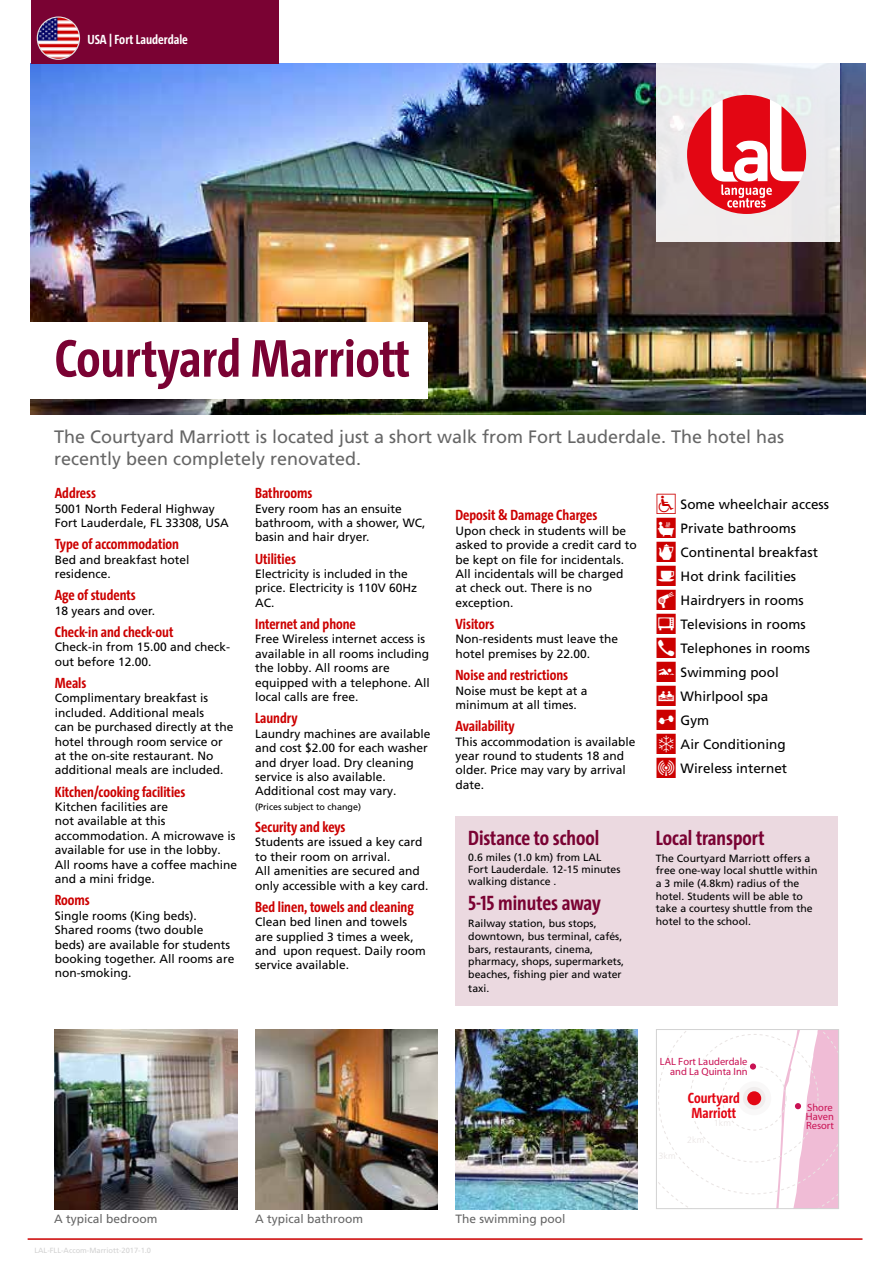
<style>
.page{position:relative;width:893px;height:1263px;background:#fff}
.page>*{position:absolute;margin:0;border:0;box-sizing:border-box;transform-origin:0 0}
.t1{font:700 54px "The Sans Cd LF7";color:#7a0233}
.t2{font:700 21px "The Sans Cd LF7";color:#7a0233}
.t3{font:18px/21.6px "Frutiger LT Pro";color:#666}
.t4{font:700 15px "The Sans Cd LF7";color:#c00}
.t5{font:700 15px/15px "The Sans Cd LF7";color:#e30613}
.t6{font:13.5px/24px "Frutiger LT Pro";color:#000}
.t7{font:700 13.5px "The Sans Cd LF7";color:#fff}
.t8{font:12px/14.4px "Frutiger LT Pro";color:#000}
.t9{font:12px "Frutiger LT Pro";color:#666}
.t10{font:10.5px/12.6px "Frutiger LT Pro";color:#000}
.t11{font:10.5px/9px "The Sans Cd LF5";color:#c91254}
.t12{font:9px "Frutiger LT Pro";color:#000}
.t13{font:7.5px "Frutiger LT Pro";color:#d2d2d2}
</style>
<div class="page">
<img style="left:30px;top:64px;width:835px;height:351px">
<svg style="left:658px;top:1031px;width:179px;height:176px"></svg>
<div style="left:737px;top:1081px;width:34px;height:34px;background:#f9f8f8;border-radius:50%"></div>
<svg style="left:743px;top:1087px;width:22px;height:22px"></svg>
<div style="left:747px;top:1091px;width:14px;height:14px;background:#e30613;border-radius:50%"></div>
<div style="left:794px;top:1102px;width:8px;height:8px;background:#c91254;border-radius:50%"></div>
<div style="left:793px;top:1101px;width:10px;height:10px;border:2px solid #fff;border-radius:50%"></div>
<div style="left:749px;top:1063px;width:8px;height:7px;background:#c91254;border-radius:50%"></div>
<div style="left:748px;top:1062px;width:10px;height:9px;border:2px solid #fff;border-radius:50%"></div>
<div style="left:656px;top:1029px;width:183px;height:180px;border:1px solid #d2d2d2"></div>
<div style="left:455px;top:816px;width:383px;height:190px;background:#ebd9e0"></div>
<img style="left:54px;top:1029px;width:183px;height:180px">
<img style="left:255px;top:1029px;width:182px;height:180px">
<img style="left:455px;top:1029px;width:183px;height:180px">
<hr style="left:28px;top:1238px;width:834px;height:2px;background:#c00">
<div style="left:0;top:322px;width:427px;height:77px;background:#fff"></div>
<div style="left:656px;top:0;width:183px;height:241px;background:linear-gradient(to bottom,#fbfcfd,#e5e4e5)"></div>
<svg style="left:687px;top:95px;width:119px;height:119px"></svg>
<div style="left:31px;top:0;width:247px;height:64px;background:#7a0233"></div>
<img style="left:37px;top:17px;width:43px;height:42px;border-radius:21px">
<div style="left:37px;top:16px;width:43px;height:44px;border:1px solid #e3e3e3;border-radius:50%"></div>
<p class="t7" style="left:87px;top:30px;width:102px">USA | Fort Lauderdale</p>
<h1 class="t1" style="left:55px;top:324px;width:357px">Courtyard Marriott</h1>
<h3 class="t3" style="left:54px;top:426px;width:732px">The Courtyard Marriott is located just a short walk from Fort Lauderdale. The hotel has recently been completely renovated.</h3>
<p class="t4" style="left:55px;top:483px;width:43px">Address</p>
<p class="t8" style="left:55px;top:501px;width:176px">5001 North Federal Highway<br>Fort Lauderdale, FL 33308, USA</p>
<p class="t4" style="left:55px;top:534px;width:126px">Type of accommodation</p>
<p class="t8" style="left:55px;top:552px;width:136px">Bed and breakfast hotel residence.</p>
<p class="t4" style="left:55px;top:586px;width:83px">Age of students</p>
<p class="t8" style="left:55px;top:603px;width:102px">18 years and over.</p>
<p class="t4" style="left:55px;top:622px;width:120px">Check-in and check-out</p>
<p class="t8" style="left:55px;top:640px;width:177px">Check-in from 15.00 and check&shy;out before 12.00.</p>
<p class="t4" style="left:55px;top:673px;width:33px">Meals</p>
<p class="t8" style="left:55px;top:691px;width:180px">Complimentary breakfast is included. Additional meals<br>can be purchased directly at the hotel through room service or at the on-site restaurant. No additional meals are included.</p>
<p class="t4" style="left:55px;top:782px;width:132px">Kitchen/cooking facilities</p>
<p class="t8" style="left:55px;top:800px;width:184px">Kitchen facilities are<br>not available at this accommodation. A microwave is available for use in the lobby.<br>All rooms have a coffee machine and a mini fridge.</p>
<p class="t4" style="left:55px;top:891px;width:37px">Rooms</p>
<p class="t8" style="left:55px;top:908px;width:181px">Single rooms (King beds).<br>Shared rooms (two double beds) are available for students booking together. All rooms are non-smoking.</p>
<p class="t4" style="left:255px;top:483px;width:59px">Bathrooms</p>
<p class="t8" style="left:255px;top:501px;width:172px">Every room has an ensuite bathroom, with a shower, WC, basin and hair dryer.</p>
<p class="t4" style="left:255px;top:549px;width:42px">Utilities</p>
<p class="t8" style="left:255px;top:567px;width:164px">Electricity is included in the price. Electricity is 110V 60Hz<br>AC.</p>
<p class="t4" style="left:255px;top:614px;width:102px">Internet and phone</p>
<p class="t8" style="left:255px;top:632px;width:176px">Free Wireless internet access is available in all rooms including the lobby. All rooms are equipped with a telephone. All local calls are free.</p>
<p class="t4" style="left:255px;top:709px;width:44px">Laundry</p>
<p class="t8" style="left:255px;top:726px;width:177px">Laundry machines are available and cost $2.00 for each washer and dryer load. Dry cleaning service is also available.<br>Additional cost may vary.</p>
<p class="t12" style="left:255px;top:801px;width:108px">(Prices subject to change)</p>
<p class="t4" style="left:255px;top:817px;width:92px">Security and keys</p>
<p class="t8" style="left:255px;top:835px;width:175px">Students are issued a key card to their room on arrival.<br>All amenities are secured and only accessible with a key card.</p>
<p class="t4" style="left:255px;top:897px;width:160px">Bed linen, towels and cleaning</p>
<p class="t8" style="left:255px;top:915px;width:172px">Clean bed linen and towels are supplied 3 times a week, and upon request. Daily room service available.</p>
<p class="t4" style="left:455px;top:506px;width:144px">Deposit &amp; Damage Charges</p>
<p class="t8" style="left:455px;top:523px;width:183px">Upon check in students will be asked to provide a credit card to be kept on file for incidentals.<br>All incidentals will be charged at check out. There is no exception.</p>
<p class="t4" style="left:455px;top:614px;width:41px">Visitors</p>
<p class="t8" style="left:455px;top:632px;width:164px">Non-residents must leave the hotel premises by 22.00.</p>
<p class="t4" style="left:455px;top:665px;width:114px">Noise and restrictions</p>
<p class="t8" style="left:455px;top:683px;width:134px">Noise must be kept at a minimum at all times.</p>
<p class="t4" style="left:455px;top:716px;width:61px">Availability</p>
<p class="t8" style="left:455px;top:734px;width:182px">This accommodation is available year round to students 18 and older. Price may vary by arrival date.</p>
<h2 class="t2" style="left:468px;top:824px;width:133px">Distance to school</h2>
<p class="t10" style="left:468px;top:852px;width:154px;line-height:12px">0.6 miles (1.0 km) from LAL<br>Fort Lauderdale. 12-15 minutes walking distance .</p>
<h2 class="t2" style="left:468px;top:890px;width:134px">5-15 minutes away</h2>
<p class="t10" style="left:468px;top:917px;width:157px">Railway station, bus stops, downtown, bus terminal, cafés, bars, restaurants, cinema, pharmacy, shops, supermarkets, beaches, fishing pier and water</p>
<p class="t10" style="left:468px;top:982px;width:23px">taxi.</p>
<p class="t6" style="left:681px;top:493px;width:150px">Some wheelchair access<br>Private bathrooms<br>Continental breakfast<br>Hot drink facilities<br>Hairdryers in rooms<br>Televisions in rooms<br>Telephones in rooms<br>Swimming pool<br>Whirlpool spa<br>Gym<br>Air Conditioning<br>Wireless internet</p>
<h2 class="t2" style="left:656px;top:824px;width:110px">Local transport</h2>
<p class="t10" style="left:656px;top:852px;width:163px">The Courtyard Marriott offers a free one-way local shuttle within a 3 mile (4.8km) radius of the hotel. Students will be able to take a courtesy shuttle from the hotel to the school.</p>
<p class="t11" style="left:660px;top:1057px;width:89px">LAL Fort Lauderdale</p>
<p class="t11" style="left:670px;top:1066px;width:79px">and La Quinta Inn</p>
<p class="t5" style="left:688px;top:1090px;width:54px">Courtyard<br>Marriott</p>
<p class="t11" style="left:806px;top:1103px;width:30px">Shore<br>Haven<br>Resort</p>
<p class="t9" style="left:54px;top:1212px;width:105px">A typical bedroom</p>
<p class="t9" style="left:255px;top:1212px;width:110px">A typical bathroom</p>
<p class="t9" style="left:455px;top:1212px;width:112px">The swimming pool</p>
<p class="t13" style="left:34px;top:1246px;width:118px">LAL-FLL-Accom-Marriott-2017-1.0</p>
</div>
